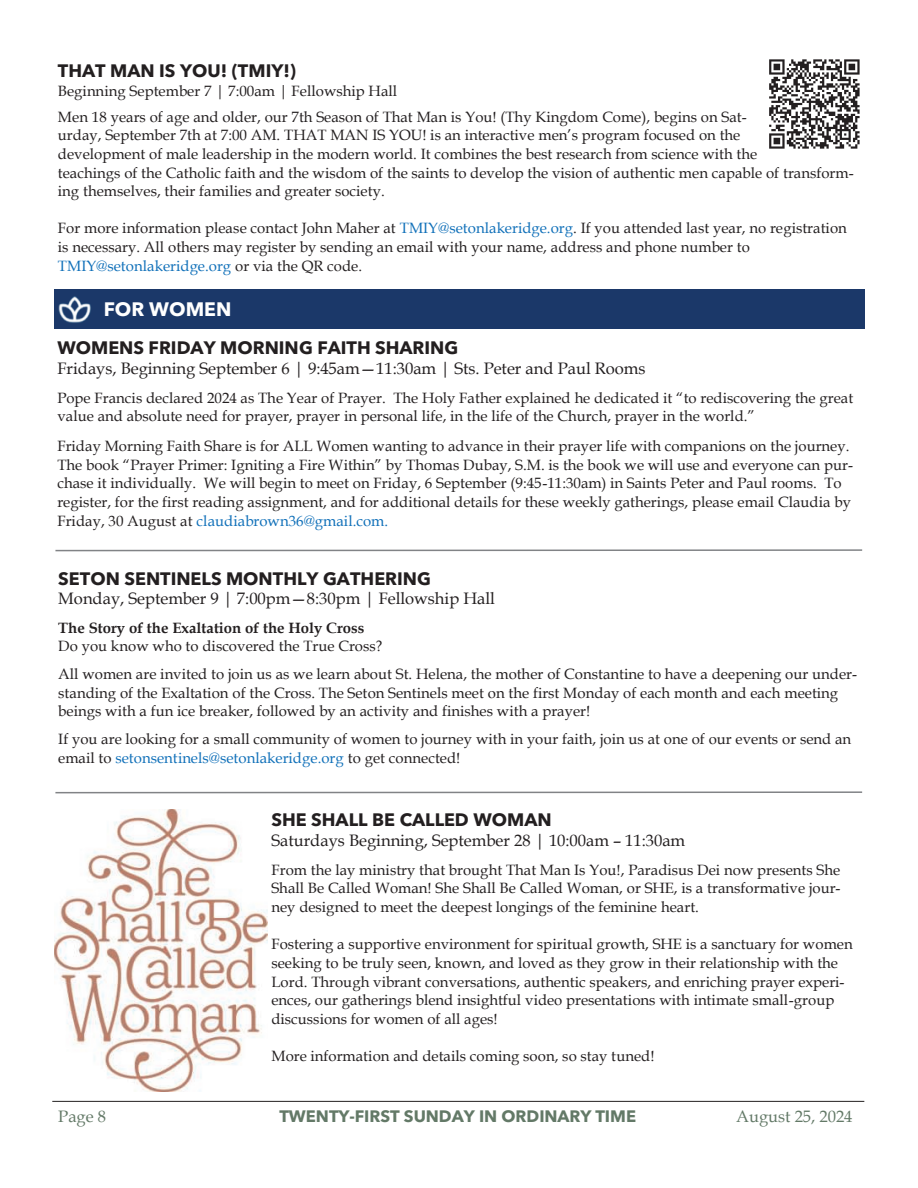
<style>
.page{position:relative;width:918px;height:1188px;background:#fff}
.page>*{position:absolute;margin:0;border:0;box-sizing:border-box;transform-origin:0 0}
.t1{font:700 19.5px "Avenir Next LT Pro";color:#fff}
.t2{font:700 18px "Avenir Next LT Pro";color:#231f20}
.t3{font:16.65px "Book Antiqua";color:#231f20}
.t4{font:16.5px "Book Antiqua";color:#231f20}
.t5{font:700 16.5px "Avenir Next LT Pro";color:#637967}
.t6{font:16.5px "Book Antiqua";color:#637967}
.t7{font:15px/18.6px "Book Antiqua";color:#231f20}
.t8{font:700 15px "Book Antiqua";color:#231f20}
.s1{color:#1070b9}
</style>
<div class="page">
<hr style="left:52px;top:1101px;width:812px;height:1px;background:#231f20">
<div style="left:54px;top:289px;width:811px;height:40px;background:#1b3869"></div>
<img style="left:58px;top:296px;width:33px;height:27px">
<img style="left:769px;top:59px;width:91px;height:90px">
<svg style="left:55px;top:549px;width:807px;height:2px;background:#a7a8aa"></svg>
<svg style="left:55px;top:791px;width:807px;height:2px;background:#abadaf"></svg>
<img style="left:54px;top:809px;width:213px;height:283px">
<p class="t2" style="left:58px;top:60px;width:240px">THAT MAN IS YOU! (TMIY!)</p>
<p class="t7" style="left:58px;top:78px;width:690px;line-height:26.1px">Beginning September 7 | 7:00am | Fellowship Hall<br>Men 18 years of age and older, our 7th Season of That Man is You! (Thy Kingdom Come), begins on Sat-</p>
<p class="t7" style="left:58px;top:126px;width:797px">urday, September 7th at 7:00 AM. THAT MAN IS YOU! is an interactive men’s program focused on the<br>development of male leadership in the modern world. It combines the best research from science with the<br>teachings of the Catholic faith and the wisdom of the saints to develop the vision of authentic men capable of transform&shy;ing themselves, their families and greater society.</p>
<p class="t7" style="left:58px;top:219px;width:790px">For more information please contact John Maher at <span class="s1">TMIY@setonlakeridge.org</span>. If you attended last year, no registration is necessary. All others may register by sending an email with your name, address and phone number to<br><span class="s1">TMIY@setonlakeridge.org</span> or via the QR code.</p>
<h1 class="t1" style="left:104px;top:297px;width:129px">FOR WOMEN</h1>
<p class="t2" style="left:57px;top:337px;width:402px">WOMENS FRIDAY MORNING FAITH SHARING</p>
<p class="t3" style="left:57px;top:359px;width:590px">Fridays, Beginning September 6 | 9:45am—11:30am | Sts. Peter and Paul Rooms</p>
<p class="t7" style="left:57px;top:389px;width:797px">Pope Francis declared 2024 as The Year of Prayer. The Holy Father explained he dedicated it “to rediscovering the great value and absolute need for prayer, prayer in personal life, in the life of the Church, prayer in the world.”</p>
<p class="t7" style="left:57px;top:437px;width:797px">Friday Morning Faith Share is for ALL Women wanting to advance in their prayer life with companions on the journey.<br>The book “Prayer Primer: Igniting a Fire Within” by Thomas Dubay, S.M. is the book we will use and everyone can pur&shy;chase it individually. We will begin to meet on Friday, 6 September (9:45-11:30am) in Saints Peter and Paul rooms. To register, for the first reading assignment, and for additional details for these weekly gatherings, please email Claudia by Friday, 30 August at <span class="s1">claudiabrown36@gmail.com.</span></p>
<p class="t2" style="left:58px;top:567px;width:374px">SETON SENTINELS MONTHLY GATHERING</p>
<p class="t4" style="left:58px;top:589px;width:438px">Monday, September 9 | 7:00pm—8:30pm | Fellowship Hall</p>
<p class="t8" style="left:58px;top:619px;width:308px">The Story of the Exaltation of the Holy Cross</p>
<p class="t7" style="left:58px;top:632px;width:800px;line-height:28px">Do you know who to discovered the True Cross?<br>All women are invited to join us as we learn about St. Helena, the mother of Constantine to have a deepening our under-</p>
<p class="t7" style="left:58px;top:683px;width:781px">standing of the Exaltation of the Cross. The Seton Sentinels meet on the first Monday of each month and each meeting beings with a fun ice breaker, followed by an activity and finishes with a prayer!</p>
<p class="t7" style="left:58px;top:730px;width:795px">If you are looking for a small community of women to journey with in your faith, join us at one of our events or send an email to <span class="s1">setonsentinels@setonlakeridge.org</span> to get connected!</p>
<p class="t2" style="left:271px;top:809px;width:282px">SHE SHALL BE CALLED WOMAN</p>
<p class="t4" style="left:271px;top:831px;width:415px">Saturdays Beginning, September 28 | 10:00am – 11:30am</p>
<p class="t7" style="left:271px;top:861px;width:571px;text-align:justify">From the lay ministry that brought That Man Is You!, Paradisus Dei now presents She Shall Be Called Woman! She Shall Be Called Woman, or SHE, is a transformative jour&shy;ney designed to meet the deepest longings of the feminine heart.</p>
<p class="t7" style="left:271px;top:935px;width:583px">Fostering a supportive environment for spiritual growth, SHE is a sanctuary for women seeking to be truly seen, known, and loved as they grow in their relationship with the Lord. Through vibrant conversations, authentic speakers, and enriching prayer experi&shy;ences, our gatherings blend insightful video presentations with intimate small-group discussions for women of all ages!</p>
<p class="t7" style="left:271px;top:1047px;width:385px">More information and details coming soon, so stay tuned!</p>
<p class="t6" style="left:58px;top:1107px;width:49px">Page 8</p>
<p class="t5" style="left:279px;top:1106px;width:358px">TWENTY-FIRST SUNDAY IN ORDINARY TIME</p>
<p class="t6" style="left:736px;top:1107px;width:118px">August 25, 2024</p>
</div>
